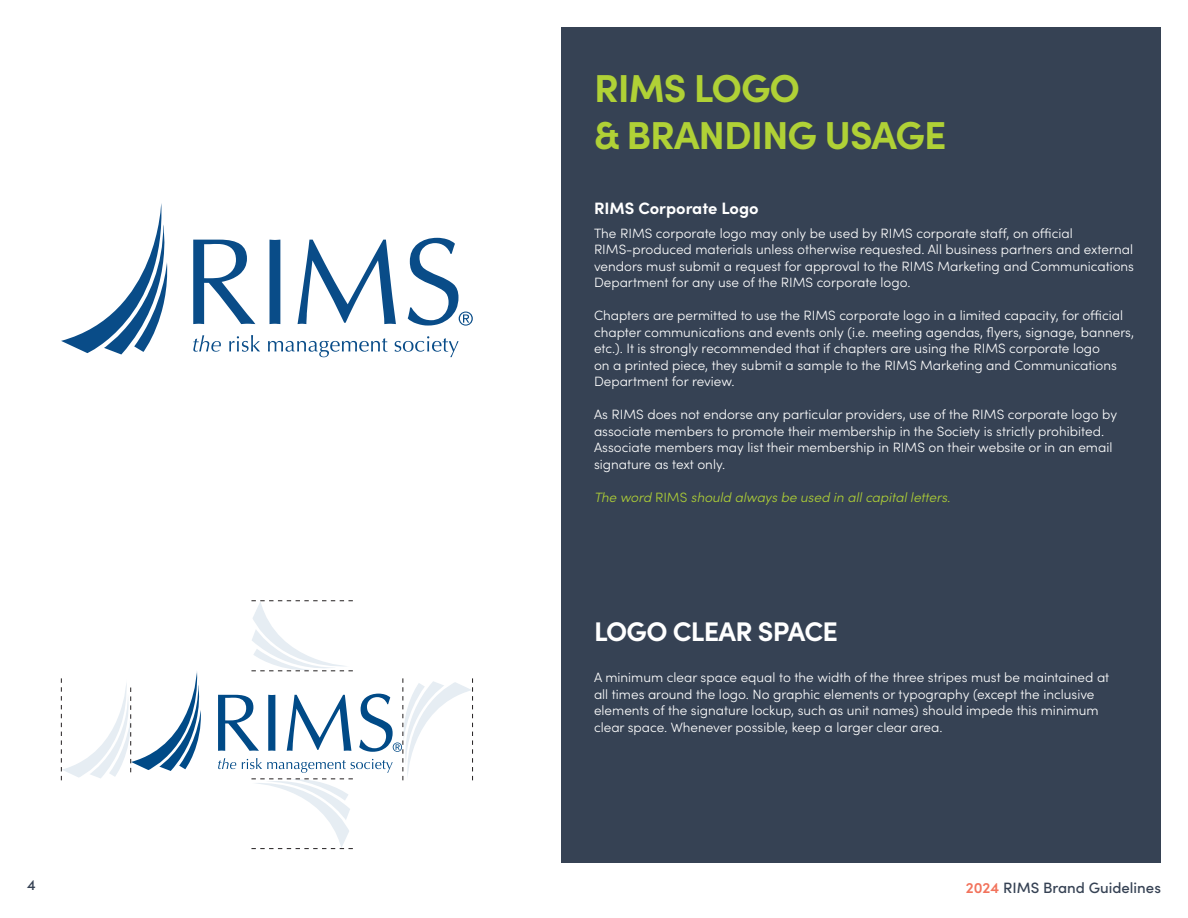
<style>
.page{position:relative;width:1188px;height:918px;background:#fff}
.page>*{position:absolute;margin:0;border:0;box-sizing:border-box;transform-origin:0 0}
.t1{font:700 39px "Sofia Pro";letter-spacing:-.025em;color:#b0d136}
.t2{font:700 27px "Sofia Pro";letter-spacing:-.025em;color:#fff}
.t3{font:700 16.5px "Sofia Pro";color:#fff}
.t4{font:500 15px "Sofia Pro";color:#364254}
.t5{font:300 13.5px/16.5px "Sofia Pro";color:#fff}
.t6{font:italic 300 13.5px "Sofia Pro";color:#b0d136}
.s1{font-style:normal}
.s2{font-weight:600;color:#f2735c}
</style>
<div class="page">
<div style="left:562px;top:27px;width:599px;height:836px;background:#364254"></div>
<svg style="left:193px;top:240px;width:62px;height:84px"></svg>
<svg style="left:270px;top:240px;width:10px;height:84px"></svg>
<svg style="left:298px;top:240px;width:98px;height:84px"></svg>
<svg style="left:61px;top:203px;width:107px;height:151px"></svg>
<svg style="left:193px;top:335px;width:28px;height:17px"></svg>
<svg style="left:229px;top:335px;width:31px;height:17px"></svg>
<svg style="left:268px;top:338px;width:120px;height:19px"></svg>
<svg style="left:395px;top:336px;width:64px;height:21px"></svg>
<svg style="left:408px;top:238px;width:65px;height:88px"></svg>
<svg style="left:61px;top:671px;width:140px;height:109px"></svg>
<svg style="left:218px;top:600px;width:255px;height:249px"></svg>
<p class="t1" style="left:594px;top:58px;width:208px">RIMS LOGO</p>
<p class="t1" style="left:594px;top:105px;width:354px">&amp; BRANDING USAGE</p>
<p class="t3" style="left:594px;top:196px;width:166px">RIMS Corporate Logo</p>
<p class="t5" style="left:594px;top:224px;width:542px">The RIMS corporate logo may only be used by RIMS corporate staff, on official RIMS-produced materials unless otherwise requested. All business partners and external vendors must submit a request for approval to the RIMS Marketing and Communications Department for any use of the RIMS corporate logo.</p>
<p class="t5" style="left:594px;top:306px;width:542px">Chapters are permitted to use the RIMS corporate logo in a limited capacity, for official chapter communications and events only (i.e. meeting agendas, flyers, signage, banners, etc.). It is strongly recommended that if chapters are using the RIMS corporate logo<br>on a printed piece, they submit a sample to the RIMS Marketing and Communications Department for review.</p>
<p class="t5" style="left:594px;top:405px;width:525px">As RIMS does not endorse any particular providers, use of the RIMS corporate logo by associate members to promote their membership in the Society is strictly prohibited.<br>Associate members may list their membership in RIMS on their website or in an email signature as text only.</p>
<p class="t6" style="left:594px;top:487px;width:358px">The word <span class="s1">RIMS</span> should always be used in all capital letters.</p>
<p class="t2" style="left:594px;top:610px;width:246px">LOGO CLEAR SPACE</p>
<p class="t5" style="left:594px;top:669px;width:517px">A minimum clear space equal to the width of the three stripes must be maintained at all times around the logo. No graphic elements or typography (except the inclusive elements of the signature lockup, such as unit names) should impede this minimum clear space. Whenever possible, keep a larger clear area.</p>
<p class="t4" style="left:27px;top:874px;width:10px">4</p>
<p class="t4" style="left:966px;top:876px;width:197px"><span class="s2">2024</span> RIMS Brand Guidelines</p>
</div>
